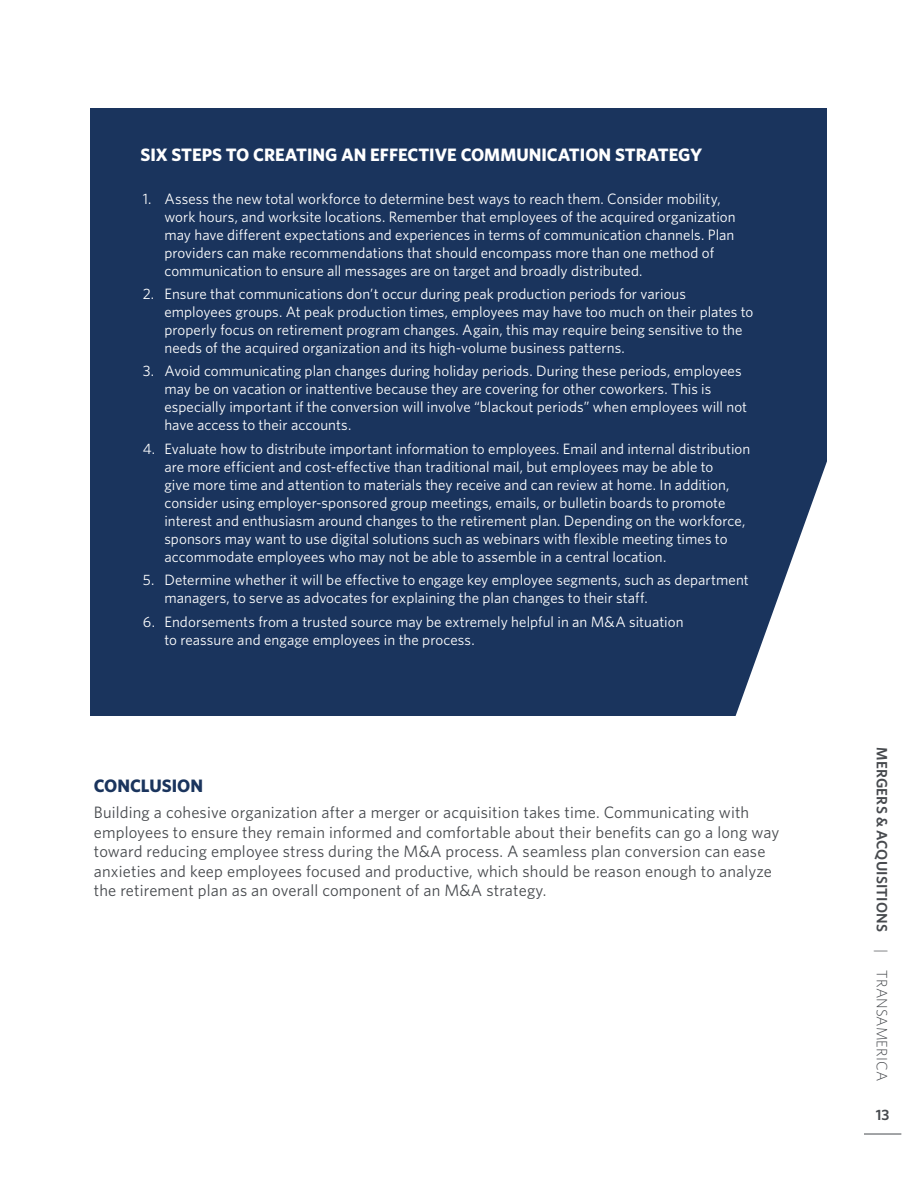
<style>
.page{position:relative;width:918px;height:1188px;background:#fff}
.page>*{position:absolute;margin:0;border:0;box-sizing:border-box;transform-origin:0 0}
.TA_Head3{font:700 18px "Whitney";color:#fff}
.TA_Head3-2{font:700 18px "Whitney";color:#1a345d}
.TA_Body{font:16.5px/19.5px "Whitney";letter-spacing:.01em;color:#474a4e}
.t1{font:15px/18px "Whitney";letter-spacing:.005em;color:#fff}
.TA_Section_Folio{font:600 15px "Whitney";letter-spacing:.01em;color:#474a4e}
.TA_Page_Number{font:600 15px "Whitney";color:#474a4e}
.s1{font-weight:300}
</style>
<div class="page">
<hr style="left:864px;top:1134px;width:37px;height:1px;background:#474a4e">
<div style="left:91px;top:108px;width:736px;height:608px;background:#1a345d"></div>
<svg style="left:735px;top:461px;width:92px;height:255px"></svg>
<p class="TA_Head3" style="left:140px;top:143px;width:563px">SIX STEPS TO CREATING AN EFFECTIVE COMMUNICATION STRATEGY</p>
<p class="t1" style="left:164px;top:189px;width:573px;text-indent:-22px">1. Assess the new total workforce to determine best ways to reach them. Consider mobility, work hours, and worksite locations. Remember that employees of the acquired organization may have different expectations and experiences in terms of communication channels. Plan providers can make recommendations that should encompass more than one method of communication to ensure all messages are on target and broadly distributed.</p>
<p class="t1" style="left:164px;top:285px;width:591px;text-indent:-22px">2. Ensure that communications don’t occur during peak production periods for various employees groups. At peak production times, employees may have too much on their plates to properly focus on retirement program changes. Again, this may require being sensitive to the needs of the acquired organization and its high-volume business patterns.</p>
<p class="t1" style="left:164px;top:362px;width:584px;text-indent:-22px">3. Avoid communicating plan changes during holiday periods. During these periods, employees may be on vacation or inattentive because they are covering for other coworkers. This is especially important if the conversion will involve “blackout periods” when employees will not have access to their accounts.</p>
<p class="t1" style="left:164px;top:439px;width:587px;text-indent:-22px">4. Evaluate how to distribute important information to employees. Email and internal distribution are more efficient and cost-effective than traditional mail, but employees may be able to<br>give more time and attention to materials they receive and can review at home. In addition, consider using employer-sponsored group meetings, emails, or bulletin boards to promote interest and enthusiasm around changes to the retirement plan. Depending on the workforce, sponsors may want to use digital solutions such as webinars with flexible meeting times to accommodate employees who may not be able to assemble in a central location.</p>
<p class="t1" style="left:164px;top:571px;width:586px;text-indent:-22px">5. Determine whether it will be effective to engage key employee segments, such as department managers, to serve as advocates for explaining the plan changes to their staff.</p>
<p class="t1" style="left:164px;top:612px;width:521px;text-indent:-22px">6. Endorsements from a trusted source may be extremely helpful in an M&amp;A situation to reassure and engage employees in the process.</p>
<p class="TA_Head3-2" style="left:94px;top:774px;width:111px">CONCLUSION</p>
<p class="TA_Body" style="left:94px;top:802px;width:687px">Building a cohesive organization after a merger or acquisition takes time. Communicating with employees to ensure they remain informed and comfortable about their benefits can go a long way toward reducing employee stress during the M&amp;A process. A seamless plan conversion can ease anxieties and keep employees focused and productive, which should be reason enough to analyze the retirement plan as an overall component of an M&amp;A strategy.</p>
<p class="TA_Section_Folio" style="left:892px;top:747px;width:335px;rotate:90deg">MERGERS &amp; ACQUISITIONS <span class="s1">| TRANSAMERICA</span></p>
<p class="TA_Page_Number" style="left:876px;top:1105px;width:15px">13</p>
</div>
